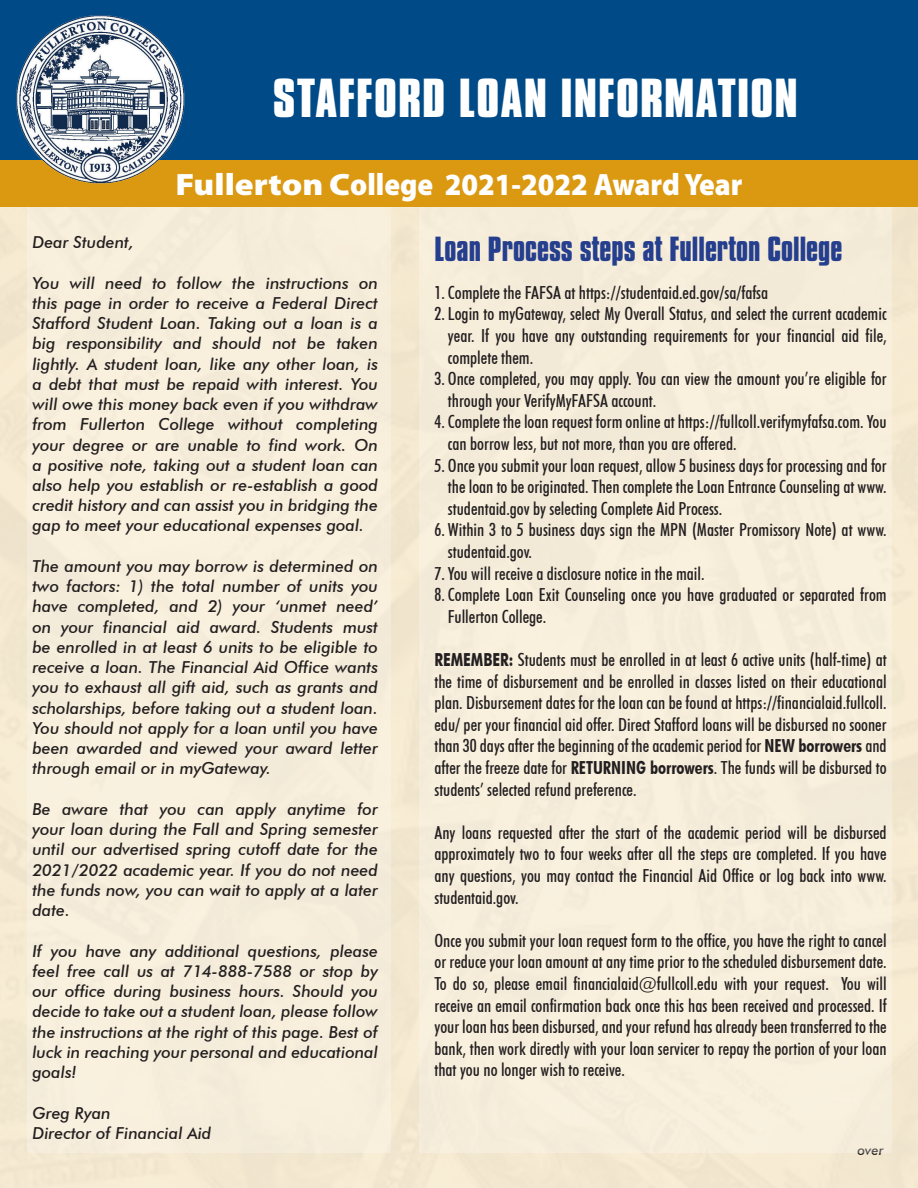
<style>
.page{position:relative;width:918px;height:1188px;background:#f3e8cf}
.page>*{position:absolute;margin:0;border:0;box-sizing:border-box;transform-origin:0 0}
.t1{font:700 47.25px "Compacta BT";letter-spacing:.02em;color:#fff;scale:1.06 1}
.t2{font:900 31.05px "Myriad Pro";color:#fff;scale:1.13 1}
.t3{font:700 30px "Compacta BT";color:#253f8e}
.t4{font:500 condensed 18px/21.6px "Futura BT";color:#231f20;text-align:justify}
.t5{font:italic 500 16.5px/20.2px "Futura BT";color:#231f20;text-align:justify}
.t6{font:italic 500 13.5px "Futura BT";color:#231f20}
.s1{font-weight:700;font-stretch:normal}
.s2{font-weight:700}
</style>
<div class="page">
<div style="left:27px;top:204px;width:363px;height:948px;background:#f7eedc"></div>
<div style="left:420px;top:204px;width:472px;height:948px;background:#f6eddb"></div>
<div style="left:0;top:0;width:918px;height:162px;background:#004a87"></div>
<div style="left:0;top:160px;width:918px;height:47px;background:#db9911"></div>
<img style="left:16px;top:15px;width:169px;height:169px">
<h1 class="t1" style="left:273px;top:69px;width:497px">STAFFORD LOAN INFORMATION</h1>
<h2 class="t2" style="left:175px;top:167px;width:503px">Fullerton College 2021-2022 Award Year</h2>
<p class="t5" style="left:32px;top:232px;width:103px">Dear Student,</p>
<p class="t5" style="left:32px;top:272px;width:347px">You will need to follow the instructions on this page in order to receive a Federal Direct Stafford Student Loan. Taking out a loan is a big responsibility and should not be taken lightly. A student loan, like any other loan, is a debt that must be repaid with interest. You will owe this money back even if you withdraw from Fullerton College without completing your degree or are unable to find work. On a positive note, taking out a student loan can also help you establish or re-establish a good credit history and can assist you in bridging the gap to meet your educational expenses goal.</p>
<p class="t5" style="left:32px;top:556px;width:347px">The amount you may borrow is determined on two factors: 1) the total number of units you have completed, and 2) your ‘unmet need’ on your financial aid award. Students must be enrolled in at least 6 units to be eligible to receive a loan. The Financial Aid Office wants you to exhaust all gift aid, such as grants and scholarships, before taking out a student loan.<br>You should not apply for a loan until you have been awarded and viewed your award letter through email or in myGateway.</p>
<p class="t5" style="left:32px;top:799px;width:347px">Be aware that you can apply anytime for your loan during the Fall and Spring semester until our advertised spring cutoff date for the 2021/2022 academic year. If you do not need the funds now, you can wait to apply at a later date.</p>
<p class="t5" style="left:32px;top:941px;width:347px">If you have any additional questions, please feel free call us at 714-888-7588 or stop by our office during business hours. Should you decide to take out a student loan, please follow the instructions at the right of this page. Best of luck in reaching your personal and educational goals!</p>
<p class="t5" style="left:32px;top:1103px;width:181px">Greg Ryan<br>Director of Financial Aid</p>
<h3 class="t3" style="left:434px;top:231px;width:409px">Loan Process steps at Fullerton College</h3>
<p class="t4" style="left:434px;top:281px;width:335px">1. Complete the FAFSA at https://studentaid.ed.gov/sa/fafsa</p>
<p class="t4" style="left:448px;top:303px;width:440px;text-indent:-14px">2. Login to myGateway, select My Overall Status, and select the current academic year. If you have any outstanding requirements for your financial aid file, complete them.</p>
<p class="t4" style="left:448px;top:368px;width:440px;text-indent:-14px">3. Once completed, you may apply. You can view the amount you’re eligible for through your VerifyMyFAFSA account.</p>
<p class="t4" style="left:448px;top:411px;width:440px;text-indent:-14px">4. Complete the loan request form online at https://fullcoll.verifymyfafsa.com. You can borrow less, but not more, than you are offered.</p>
<p class="t4" style="left:448px;top:454px;width:440px;text-indent:-14px">5. Once you submit your loan request, allow 5 business days for processing and for the loan to be originated. Then complete the Loan Entrance Counseling at www. studentaid.gov by selecting Complete Aid Process.</p>
<p class="t4" style="left:448px;top:519px;width:440px;text-indent:-14px">6. Within 3 to 5 business days sign the MPN (Master Promissory Note) at www. studentaid.gov.</p>
<p class="t4" style="left:434px;top:562px;width:272px">7. You will receive a disclosure notice in the mail.</p>
<p class="t4" style="left:448px;top:584px;width:440px;text-indent:-14px">8. Complete Loan Exit Counseling once you have graduated or separated from<br>Fullerton College.</p>
<p class="t4" style="left:434px;top:649px;width:454px"><span class="s1">REMEMBER:</span> Students must be enrolled in at least 6 active units (half-time) at the time of disbursement and be enrolled in classes listed on their educational plan. Disbursement dates for the loan can be found at https://financialaid.fullcoll. edu/ per your financial aid offer. Direct Stafford loans will be disbursed no sooner than 30 days after the beginning of the academic period for <span class="s2">NEW borrowers</span> and after the freeze date for <span class="s2">RETURNING borrowers</span>. The funds will be disbursed to students’ selected refund preference.</p>
<p class="t4" style="left:434px;top:821px;width:454px">Any loans requested after the start of the academic period will be disbursed approximately two to four weeks after all the steps are completed. If you have any questions, you may contact the Financial Aid Office or log back into www. studentaid.gov.</p>
<p class="t4" style="left:434px;top:929px;width:454px">Once you submit your loan request form to the office, you have the right to cancel or reduce your loan amount at any time prior to the scheduled disbursement date.<br>To do so, please email financialaid@fullcoll.edu with your request. You will receive an email confirmation back once this has been received and processed. If your loan has been disbursed, and your refund has already been transferred to the bank, then work directly with your loan servicer to repay the portion of your loan that you no longer wish to receive.</p>
<p class="t6" style="left:858px;top:1142px;width:28px">over</p>
</div>
